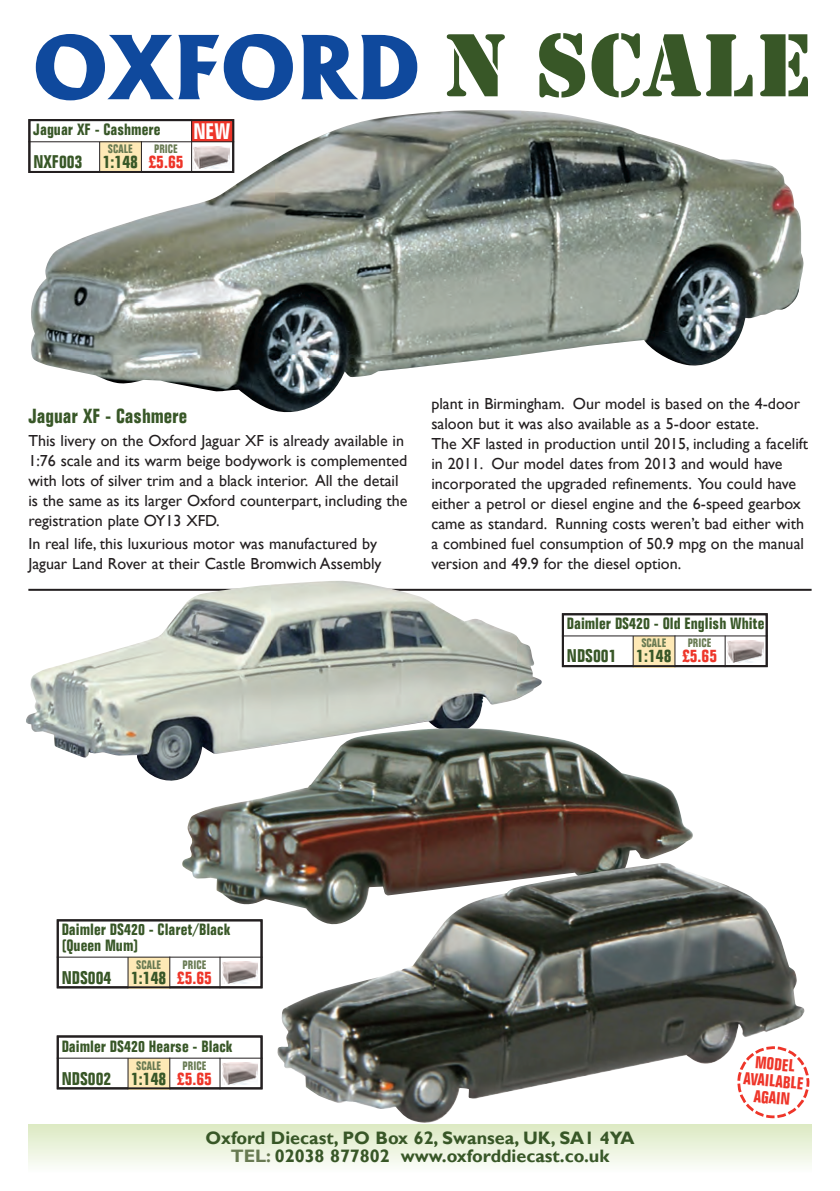
<style>
.page{position:relative;width:840px;height:1191px;background:#fff}
.page>*{position:absolute;margin:0;border:0;box-sizing:border-box;transform-origin:0 0}
.t1{font:87.8px "Stencil BT";color:#385727}
.t2{font:700 condensed 22px "Folio BT";color:#fff}
.t3{font:700 condensed 20px "Folio BT";color:#385727}
.t4{font:700 18px/18px "Gill Sans";color:#385727;text-align:center}
.t5{font:700 condensed 18px "Folio BT";color:#385727}
.t6{font:700 condensed 17px/17px "Folio BT";color:#ee3529;text-align:center}
.t7{font:16px/20px "Gill Sans";color:#231f20}
.t8{font:700 condensed 16px/15.2px "Folio BT";color:#385727}
.t9{font:700 condensed 12px "Folio BT";color:#687a52}
.s1{color:#ee3529}
.s2{color:#687a52}
</style>
<div class="page">
<hr style="left:28px;top:589px;width:783px;height:2px;background:#231f20">
<img style="left:26px;top:580px;width:516px;height:201px">
<img style="left:182px;top:727px;width:511px;height:198px">
<img style="left:31px;top:110px;width:772px;height:303px">
<svg style="left:36px;top:34px;width:257px;height:66px"></svg>
<svg style="left:301px;top:35px;width:116px;height:64px"></svg>
<svg style="left:804px;top:1063px;width:5px;height:36px"></svg>
<div style="left:29px;top:120px;width:204px;height:52px;background:#fff"></div>
<div style="left:191px;top:119px;width:43px;height:23px;background:#ee3529"></div>
<div style="left:100px;top:142px;width:41px;height:31px;background:#fee9b6"></div>
<hr style="left:99px;top:142px;width:1px;height:31px;background:#231f20">
<hr style="left:141px;top:141px;width:1px;height:32px;background:#231f20">
<img style="left:194px;top:146px;width:35px;height:23px">
<hr style="left:28px;top:141px;width:206px;height:1px;background:#231f20">
<div style="left:28px;top:119px;width:206px;height:54px;border:2px solid #231f20"></div>
<hr style="left:191px;top:119px;width:1px;height:54px;background:#231f20">
<div style="left:128px;top:1058px;width:42px;height:31px;background:#fee9b6"></div>
<hr style="left:127px;top:1058px;width:1px;height:31px;background:#231f20">
<hr style="left:169px;top:1057px;width:1px;height:32px;background:#231f20">
<img style="left:222px;top:1062px;width:36px;height:23px">
<hr style="left:57px;top:1057px;width:205px;height:1px;background:#231f20">
<div style="left:57px;top:1035px;width:205px;height:54px;border:2px solid #231f20"></div>
<hr style="left:219px;top:1057px;width:1px;height:32px;background:#231f20">
<div style="left:633px;top:636px;width:41px;height:31px;background:#fee9b6"></div>
<hr style="left:632px;top:636px;width:1px;height:31px;background:#231f20">
<hr style="left:674px;top:635px;width:1px;height:32px;background:#231f20">
<img style="left:727px;top:640px;width:35px;height:23px">
<hr style="left:561px;top:635px;width:206px;height:1px;background:#231f20">
<div style="left:561px;top:613px;width:206px;height:54px;border:2px solid #231f20"></div>
<hr style="left:724px;top:635px;width:1px;height:32px;background:#231f20">
<div style="left:58px;top:920px;width:203px;height:67px;background:#fff"></div>
<div style="left:128px;top:957px;width:42px;height:31px;background:#fee9b6"></div>
<hr style="left:127px;top:957px;width:1px;height:31px;background:#231f20">
<hr style="left:169px;top:956px;width:1px;height:32px;background:#231f20">
<img style="left:222px;top:961px;width:36px;height:23px">
<hr style="left:57px;top:956px;width:205px;height:1px;background:#231f20">
<div style="left:57px;top:919px;width:205px;height:69px;border:2px solid #231f20"></div>
<hr style="left:219px;top:956px;width:1px;height:32px;background:#231f20">
<img style="left:277px;top:863px;width:527px;height:263px">
<p class="t8" style="left:33px;top:124px;width:129px">Jaguar XF - Cashmere</p>
<h2 class="t2" style="left:193px;top:123px;width:38px">NEW</h2>
<p class="t9" style="left:108px;top:145px;width:26px">SCALE</p>
<p class="t9" style="left:154px;top:145px;width:25px">PRICE</p>
<p class="t5" style="left:33px;top:155px;width:152px">NXF003 1:148 <span class="s1">£5.65</span></p>
<h1 class="t1" style="left:446px;top:15px;width:368px">N SCALE</h1>
<p class="t3" style="left:28px;top:409px;width:160px">Jaguar XF - Cashmere</p>
<p class="t7" style="left:28px;top:430px;width:380px">This livery on the Oxford Jaguar XF is already available in 1:76 scale and its warm beige bodywork is complemented with lots of silver trim and a black interior. All the detail is the same as its larger Oxford counterpart, including the registration plate OY13 XFD.</p>
<p class="t7" style="left:28px;top:533px;width:354px">In real life, this luxurious motor was manufactured by<br>Jaguar Land Rover at their Castle Bromwich Assembly</p>
<p class="t7" style="left:431px;top:393px;width:378px">plant in Birmingham. Our model is based on the 4-door saloon but it was also available as a 5-door estate.<br>The XF lasted in production until 2015, including a facelift in 2011. Our model dates from 2013 and would have incorporated the upgraded refinements. You could have either a petrol or diesel engine and the 6-speed gearbox came as standard. Running costs weren’t bad either with a combined fuel consumption of 50.9 mpg on the manual version and 49.9 for the diesel option.</p>
<p class="t8" style="left:566px;top:618px;width:199px">Daimler DS420 - Old English White</p>
<p class="t9" style="left:641px;top:639px;width:26px">SCALE</p>
<p class="t9" style="left:687px;top:639px;width:25px">PRICE</p>
<p class="t5" style="left:566px;top:649px;width:152px">NDS001 1:148 <span class="s1">£5.65</span></p>
<p class="t8" style="left:62px;top:923px;width:170px">Daimler DS420 - Claret/Black (Queen Mum)</p>
<p class="t9" style="left:136px;top:960px;width:26px">SCALE</p>
<p class="t9" style="left:182px;top:960px;width:25px">PRICE</p>
<p class="t5" style="left:62px;top:970px;width:152px">NDS004 1:148 <span class="s1">£5.65</span></p>
<p class="t8" style="left:62px;top:1040px;width:172px">Daimler DS420 Hearse - Black</p>
<p class="t9" style="left:136px;top:1061px;width:26px">SCALE</p>
<p class="t9" style="left:182px;top:1061px;width:25px">PRICE</p>
<p class="t5" style="left:62px;top:1071px;width:152px">NDS002 1:148 <span class="s1">£5.65</span></p>
<p class="t6" style="left:745px;top:1054px;width:62px;rotate:5deg">MODEL<br>AVAILABLE<br>AGAIN</p>
<p class="t4" style="left:205px;top:1129px;width:430px">Oxford Diecast, PO Box 62, Swansea, UK, SA1 4YA<br><span class="s2">Tel:</span> 02038 877802 www.oxforddiecast.co.uk</p>
</div>
